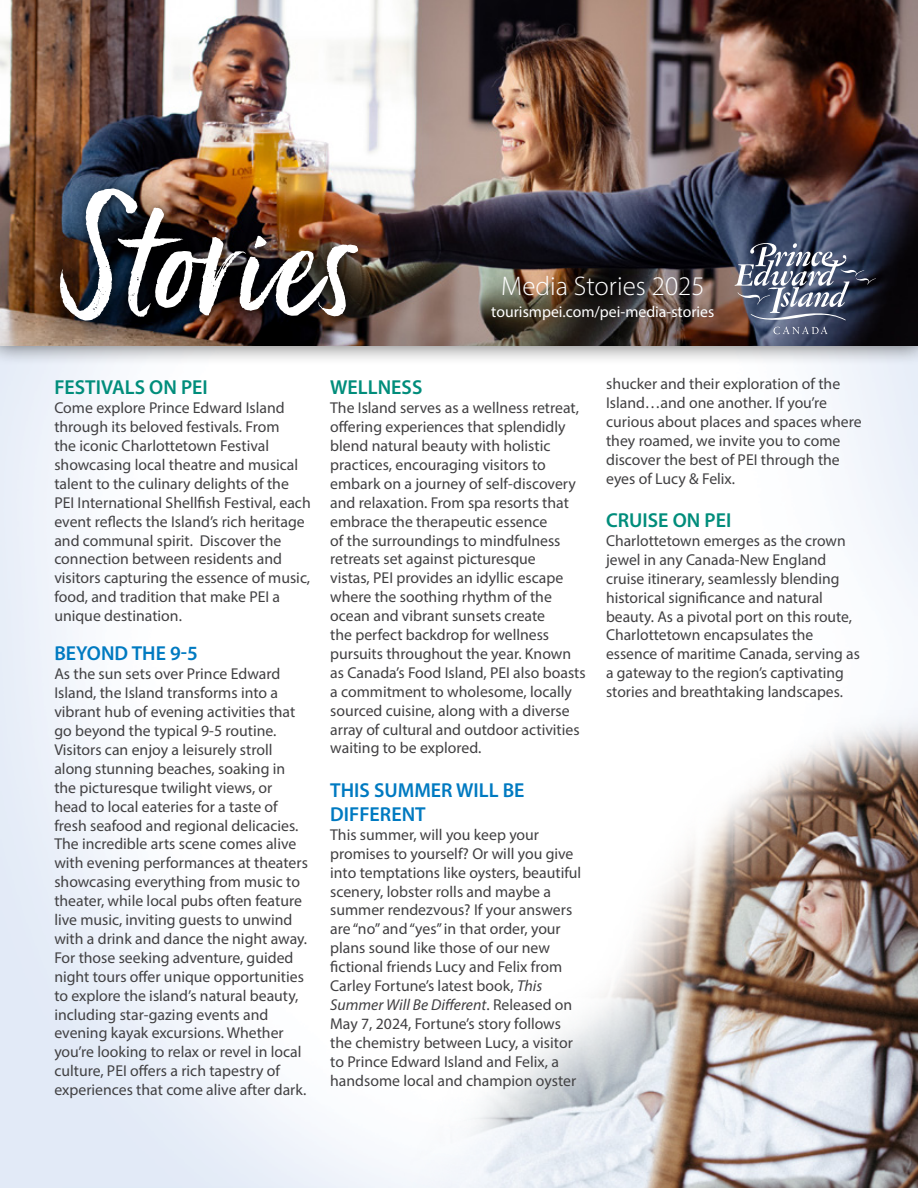
<style>
.page{position:relative;width:918px;height:1188px;background:#fff}
.page>*{position:absolute;margin:0;border:0;box-sizing:border-box;transform-origin:0 0}
.t1{font:141px "Ernestand Emily";letter-spacing:.01em;color:#fff}
.t2{font:27px "Myriad Variable Concept";color:#fff}
.t3{font:20.25px/24.3px "Myriad Variable Concept";color:#007ac1}
.t4{font:20.25px "Myriad Variable Concept";color:#008d7b}
.t5{font:15.75px/18.9px "Myriad Pro";color:#414042}
.t6{font:15.75px "Myriad Pro";color:#fff}
.s1{font-style:italic}
</style>
<div class="page">
<img style="left:309px;top:676px;width:609px;height:512px">
<div style="left:0;top:0;width:918px;height:366px;background:#000;opacity:.55"></div>
<img style="left:0;top:0;width:918px;height:346px">
<div style="left:30px;top:158px;width:357px;height:193px;background:#000;opacity:.75"></div>
<svg style="left:735px;top:243px;width:141px;height:91px;background:#5e6478"></svg>
<h1 class="t1" style="left:63px;top:175px;width:295px">Stories</h1>
<h2 class="t2" style="left:501px;top:270px;width:205px">Media Stories 2025</h2>
<p class="t6" style="left:491px;top:302px;width:225px">tourismpei.com/pei-media-stories</p>
<p class="t4" style="left:54px;top:376px;width:155px">FESTIVALS ON PEI</p>
<p class="t5" style="left:54px;top:398px;width:258px">Come explore Prince Edward Island through its beloved festivals. From<br>the iconic Charlottetown Festival showcasing local theatre and musical talent to the culinary delights of the PEI International Shellfish Festival, each event reflects the Island’s rich heritage and communal spirit. Discover the connection between residents and visitors capturing the essence of music, food, and tradition that make PEI a unique destination.</p>
<p class="t3" style="left:54px;top:642px;width:145px">BEYOND THE 9-5</p>
<p class="t5" style="left:54px;top:664px;width:255px">As the sun sets over Prince Edward Island, the Island transforms into a vibrant hub of evening activities that go beyond the typical 9-5 routine.<br>Visitors can enjoy a leisurely stroll along stunning beaches, soaking in the picturesque twilight views, or head to local eateries for a taste of fresh seafood and regional delicacies.<br>The incredible arts scene comes alive with evening performances at theaters showcasing everything from music to theater, while local pubs often feature live music, inviting guests to unwind with a drink and dance the night away.<br>For those seeking adventure, guided night tours offer unique opportunities to explore the island’s natural beauty, including star-gazing events and evening kayak excursions. Whether you’re looking to relax or revel in local culture, PEI offers a rich tapestry of experiences that come alive after dark.</p>
<p class="t4" style="left:330px;top:376px;width:94px">WELLNESS</p>
<p class="t5" style="left:330px;top:398px;width:257px">The Island serves as a wellness retreat, offering experiences that splendidly blend natural beauty with holistic practices, encouraging visitors to embark on a journey of self-discovery and relaxation. From spa resorts that embrace the therapeutic essence<br>of the surroundings to mindfulness retreats set against picturesque<br>vistas, PEI provides an idyllic escape where the soothing rhythm of the ocean and vibrant sunsets create<br>the perfect backdrop for wellness pursuits throughout the year. Known as Canada’s Food Island, PEI also boasts a commitment to wholesome, locally sourced cuisine, along with a diverse array of cultural and outdoor activities waiting to be explored.</p>
<p class="t3" style="left:330px;top:778px;width:196px">THIS SUMMER WILL BE<br>DIFFERENT</p>
<p class="t5" style="left:330px;top:825px;width:253px">This summer, will you keep your promises to yourself? Or will you give into temptations like oysters, beautiful scenery, lobster rolls and maybe a summer rendezvous? If your answers are “no” and “yes” in that order, your plans sound like those of our new fictional friends Lucy and Felix from Carley Fortune’s latest book, <span class="s1">This Summer Will Be Different</span>. Released on May 7, 2024, Fortune’s story follows the chemistry between Lucy, a visitor to Prince Edward Island and Felix, a handsome local and champion oyster</p>
<p class="t5" style="left:606px;top:374px;width:257px">shucker and their exploration of the<br>Island…and one another. If you’re curious about places and spaces where they roamed, we invite you to come discover the best of PEI through the eyes of Lucy &amp; Felix.</p>
<p class="t4" style="left:606px;top:508px;width:127px">CRUISE ON PEI</p>
<p class="t5" style="left:606px;top:531px;width:255px">Charlottetown emerges as the crown jewel in any Canada-New England cruise itinerary, seamlessly blending historical significance and natural beauty. As a pivotal port on this route, Charlottetown encapsulates the essence of maritime Canada, serving as a gateway to the region’s captivating stories and breathtaking landscapes.</p>
</div>
